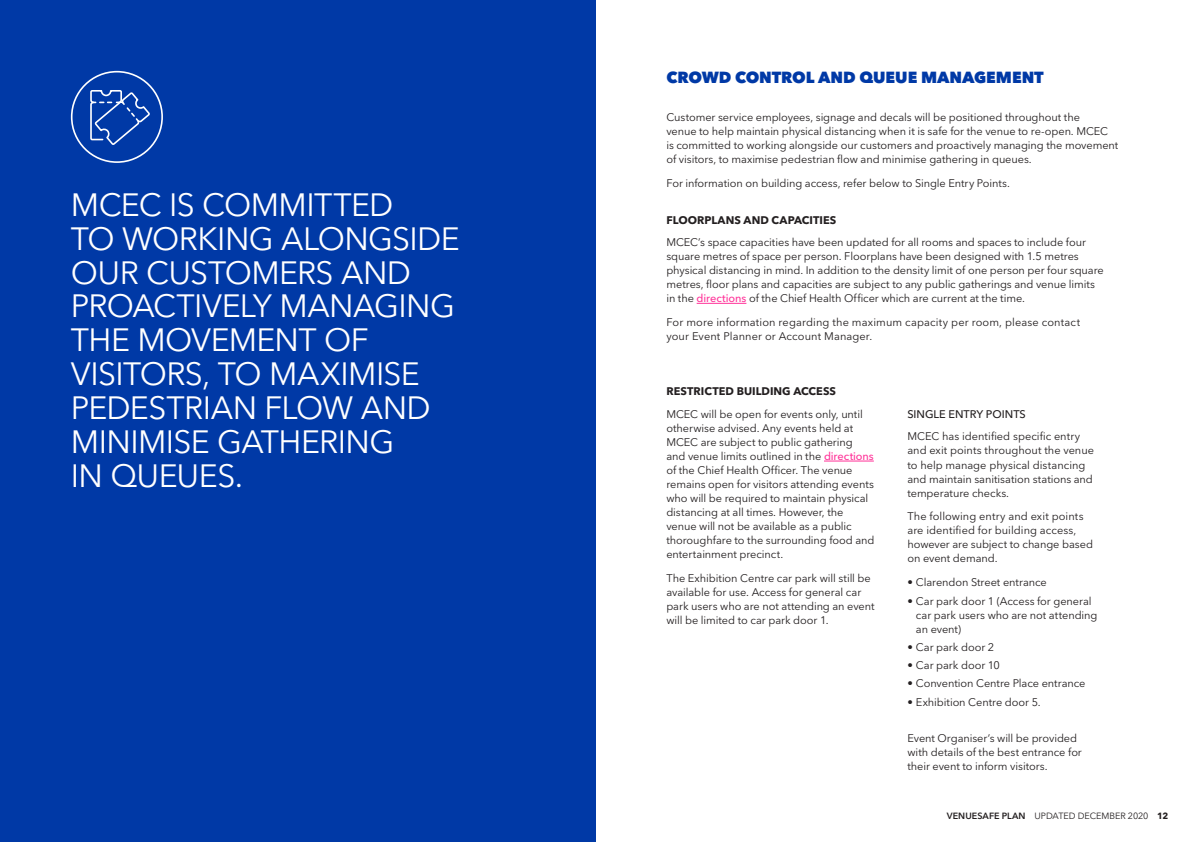
<style>
.page{position:relative;width:1191px;height:842px;background:#fff}
.page>*{position:absolute;margin:0;border:0;box-sizing:border-box;transform-origin:0 0}
.t1{font:32px/34px "Avenir Next LT Pro";letter-spacing:-.015em;color:#fff}
.t2{font:800 16px "Avenir Next LT Pro";letter-spacing:-.005em;color:#0039a6}
.t3{font:11px/14px "Avenir Next LT Pro";letter-spacing:-.005em;color:#231f20}
.t4{font:700 11px "Avenir Next LT Pro";color:#231f20}
.t5{font:500 11px "Avenir Next LT Pro";color:#231f20}
.t6{font:9px "Avenir Next LT Pro";letter-spacing:-.01em;color:#231f20}
.s1{font-weight:500;color:#f39}
.s2{font-weight:600}
.s3{font-weight:700}
</style>
<div class="page">
<div style="left:0;top:0;width:595px;height:842px;background:#0039a6"></div>
<hr style="left:824px;top:461px;width:50px;height:1px;background:#f39">
<svg style="left:71px;top:71px;width:92px;height:92px"></svg>
<hr style="left:696px;top:303px;width:50px;height:1px;background:#f39">
<h1 class="t1" style="left:71px;top:187px;width:390px">MCEC IS COMMITTED<br>TO WORKING ALONGSIDE<br>OUR CUSTOMERS AND<br>PROACTIVELY MANAGING<br>THE MOVEMENT OF<br>VISITORS, TO MAXIMISE<br>PEDESTRIAN FLOW AND<br>MINIMISE GATHERING<br>IN QUEUES.</h1>
<h2 class="t2" style="left:666px;top:67px;width:379px">CROWD CONTROL AND QUEUE MANAGEMENT</h2>
<p class="t3" style="left:666px;top:110px;width:453px">Customer service employees, signage and decals will be positioned throughout the<br>venue to help maintain physical distancing when it is safe for the venue to re-open. MCEC is committed to working alongside our customers and proactively managing the movement of visitors, to maximise pedestrian flow and minimise gathering in queues.</p>
<p class="t3" style="left:666px;top:176px;width:345px">For information on building access, refer below to Single Entry Points.</p>
<p class="t4" style="left:666px;top:213px;width:171px">FLOORPLANS AND CAPACITIES</p>
<p class="t3" style="left:666px;top:235px;width:439px">MCEC’s space capacities have been updated for all rooms and spaces to include four square metres of space per person. Floorplans have been designed with 1.5 metres physical distancing in mind. In addition to the density limit of one person per four square metres, floor plans and capacities are subject to any public gatherings and venue limits in the <span class="s1">directions</span> of the Chief Health Officer which are current at the time.</p>
<p class="t3" style="left:666px;top:315px;width:415px">For more information regarding the maximum capacity per room, please contact your Event Planner or Account Manager.</p>
<p class="t4" style="left:666px;top:385px;width:171px">RESTRICTED BUILDING ACCESS</p>
<p class="t3" style="left:666px;top:407px;width:210px">MCEC will be open for events only, until otherwise advised. Any events held at MCEC are subject to public gathering and venue limits outlined in the <span class="s1">directions </span>of the Chief Health Officer. The venue remains open for visitors attending events who will be required to maintain physical distancing at all times. However, the venue will not be available as a public thoroughfare to the surrounding food and entertainment precinct.</p>
<p class="t3" style="left:666px;top:571px;width:210px">The Exhibition Centre car park will still be available for use. Access for general car park users who are not attending an event will be limited to car park door 1.</p>
<p class="t5" style="left:907px;top:407px;width:120px">SINGLE ENTRY POINTS</p>
<p class="t3" style="left:907px;top:430px;width:188px">MCEC has identified specific entry and exit points throughout the venue to help manage physical distancing and maintain sanitisation stations and temperature checks.</p>
<p class="t3" style="left:907px;top:510px;width:187px">The following entry and exit points are identified for building access, however are subject to change based on event demand.</p>
<p class="t3" style="left:907px;top:575px;width:141px">• Clarendon Street entrance</p>
<p class="t3" style="left:916px;top:594px;width:183px;text-indent:-9px">• Car park door 1 (Access for general car park users who are not attending an event)</p>
<p class="t3" style="left:907px;top:640px;width:88px">• Car park door 2</p>
<p class="t3" style="left:907px;top:658px;width:94px">• Car park door 10</p>
<p class="t3" style="left:907px;top:676px;width:180px">• Convention Centre Place entrance</p>
<p class="t3" style="left:907px;top:695px;width:135px">• Exhibition Centre door 5.</p>
<p class="t3" style="left:907px;top:731px;width:176px">Event Organiser’s will be provided with details of the best entrance for their event to inform visitors.</p>
<p class="t6" style="left:946px;top:811px;width:223px"><span class="s2">VENUESAFE PLAN</span> UPDATED DECEMBER 2020 <span class="s3">12</span></p>
</div>
